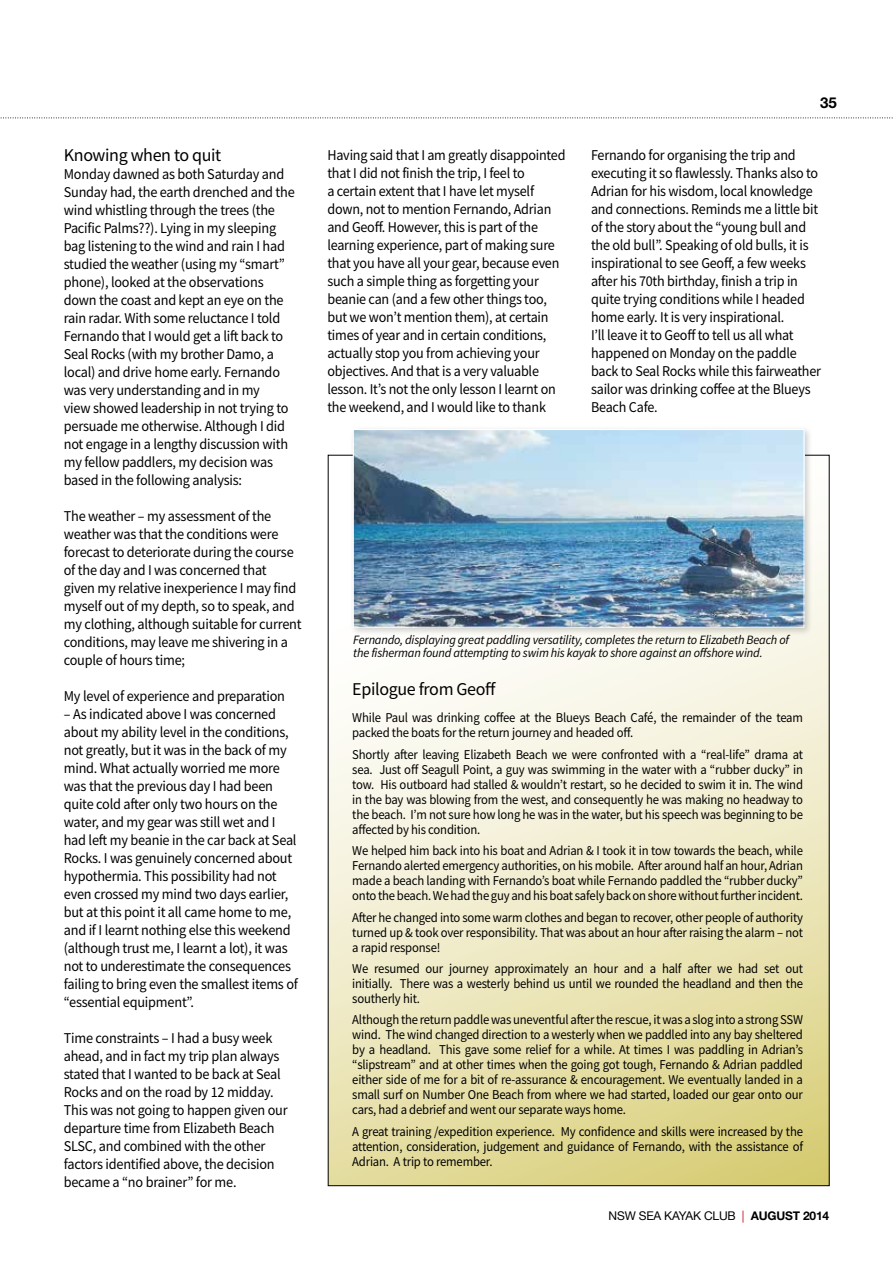
<style>
.page{position:relative;width:893px;height:1263px;background:#fff}
.page>*{position:absolute;margin:0;border:0;box-sizing:border-box;transform-origin:0 0}
.t1{font:18px "Source Sans Pro";letter-spacing:-.02em;color:#000}
.t2{font:15px/18px "Source Sans Pro";letter-spacing:-.015em;color:#000;scale:.95 1}
.t3{font:15px/18px "Source Sans Pro";letter-spacing:-.015em;color:#000;scale:.94 1}
.t4{font:700 15px "Helvetica Neue";color:#000}
.t5{font:13.5px/15px "Source Sans Pro";letter-spacing:-.015em;color:#000;text-align:justify;scale:.94 1}
.t6{font:italic 12.75px/13.5px "Source Sans Pro";letter-spacing:-.015em;color:#000}
.t7{font:12px "Helvetica Neue";letter-spacing:-.015em;color:#000}
.s1{color:#c2151c}
.s2{font-weight:700}
</style>
<div class="page">
<svg style="left:0;top:118px;width:893px;height:1px"></svg>
<svg style="left:330px;top:535px;width:497px;height:649px;background:#eee9c4"></svg>
<div style="left:349px;top:426px;width:464px;height:210px;background:#000;opacity:.2"></div>
<img style="left:355px;top:431px;width:448px;height:195px">
<div style="left:353px;top:429px;width:452px;height:199px;border:1px solid #fff"></div>
<h1 class="t1" style="left:64px;top:143px;width:159px">Knowing when to quit</h1>
<p class="t2" style="left:64px;top:165px;width:245px">Monday dawned as both Saturday and Sunday had, the earth drenched and the wind whistling through the trees (the Pacific Palms??). Lying in my sleeping bag listening to the wind and rain I had studied the weather (using my “smart” phone), looked at the observations down the coast and kept an eye on the rain radar. With some reluctance I told Fernando that I would get a lift back to Seal Rocks (with my brother Damo, a local) and drive home early. Fernando was very understanding and in my<br>view showed leadership in not trying to persuade me otherwise. Although I did not engage in a lengthy discussion with my fellow paddlers, my decision was based in the following analysis:</p>
<p class="t2" style="left:64px;top:507px;width:252px">The weather – my assessment of the weather was that the conditions were forecast to deteriorate during the course of the day and I was concerned that given my relative inexperience I may find myself out of my depth, so to speak, and my clothing, although suitable for current conditions, may leave me shivering in a couple of hours time;</p>
<p class="t2" style="left:64px;top:687px;width:234px">My level of experience and preparation</p>
<p class="t2" style="left:64px;top:705px;width:248px">– As indicated above I was concerned about my ability level in the conditions, not greatly, but it was in the back of my mind. What actually worried me more was that the previous day I had been quite cold after only two hours on the water, and my gear was still wet and I had left my beanie in the car back at Seal Rocks. I was genuinely concerned about hypothermia. This possibility had not even crossed my mind two days earlier, but at this point it all came home to me, and if I learnt nothing else this weekend (although trust me, I learnt a lot), it was not to underestimate the consequences failing to bring even the smallest items of “essential equipment”.</p>
<p class="t2" style="left:64px;top:1029px;width:237px">Time constraints – I had a busy week ahead, and in fact my trip plan always stated that I wanted to be back at Seal Rocks and on the road by 12 midday.<br>This was not going to happen given our departure time from Elizabeth Beach SLSC, and combined with the other factors identified above, the decision became a “no brainer” for me.</p>
<p class="t4" style="left:820px;top:93px;width:18px">35</p>
<p class="t3" style="left:327px;top:146px;width:255px">Having said that I am greatly disappointed that I did not finish the trip, I feel to<br>a certain extent that I have let myself down, not to mention Fernando, Adrian and Geoff. However, this is part of the learning experience, part of making sure that you have all your gear, because even such a simple thing as forgetting your beanie can (and a few other things too, but we won’t mention them), at certain times of year and in certain conditions, actually stop you from achieving your objectives. And that is a very valuable lesson. It’s not the only lesson I learnt on the weekend, and I would like to thank</p>
<p class="t3" style="left:591px;top:146px;width:246px">Fernando for organising the trip and executing it so flawlessly. Thanks also to Adrian for his wisdom, local knowledge and connections. Reminds me a little bit of the story about the “young bull and the old bull”. Speaking of old bulls, it is inspirational to see Geoff, a few weeks after his 70th birthday, finish a trip in quite trying conditions while I headed home early. It is very inspirational.<br>I’ll leave it to Geoff to tell us all what happened on Monday on the paddle back to Seal Rocks while this fairweather sailor was drinking coffee at the Blueys Beach Cafe.</p>
<p class="t6" style="left:353px;top:633px;width:437px">Fernando, displaying great paddling versatility, completes the return to Elizabeth Beach of the fisherman found attempting to swim his kayak to shore against an offshore wind.</p>
<h1 class="t1" style="left:352px;top:677px;width:145px">Epilogue from Geoff</h1>
<p class="t5" style="left:352px;top:710px;width:481px">While Paul was drinking coffee at the Blueys Beach Café, the remainder of the team packed the boats for the return journey and headed off.</p>
<p class="t5" style="left:352px;top:747px;width:481px">Shortly after leaving Elizabeth Beach we were confronted with a “real-life” drama at sea. Just off Seagull Point, a guy was swimming in the water with a “rubber ducky” in tow. His outboard had stalled &amp; wouldn’t restart, so he decided to swim it in. The wind in the bay was blowing from the west, and consequently he was making no headway to the beach. I’m not sure how long he was in the water, but his speech was beginning to be affected by his condition.</p>
<p class="t5" style="left:352px;top:843px;width:481px">We helped him back into his boat and Adrian &amp; I took it in tow towards the beach, while Fernando alerted emergency authorities, on his mobile. After around half an hour, Adrian made a beach landing with Fernando’s boat while Fernando paddled the “rubber ducky” onto the beach. We had the guy and his boat safely back on shore without further incident.</p>
<p class="t5" style="left:352px;top:909px;width:481px">After he changed into some warm clothes and began to recover, other people of authority turned up &amp; took over responsibility. That was about an hour after raising the alarm – not a rapid response!</p>
<p class="t5" style="left:352px;top:961px;width:481px">We resumed our journey approximately an hour and a half after we had set out initially. There was a westerly behind us until we rounded the headland and then the southerly hit.</p>
<p class="t5" style="left:352px;top:1012px;width:481px">Although the return paddle was uneventful after the rescue, it was a slog into a strong SSW wind. The wind changed direction to a westerly when we paddled into any bay sheltered by a headland. This gave some relief for a while. At times I was paddling in Adrian’s “slipstream” and at other times when the going got tough, Fernando &amp; Adrian paddled either side of me for a bit of re-assurance &amp; encouragement. We eventually landed in a small surf on Number One Beach from where we had started, loaded our gear onto our cars, had a debrief and went our separate ways home.</p>
<p class="t5" style="left:352px;top:1123px;width:481px">A great training /expedition experience. My confidence and skills were increased by the attention, consideration, judgement and guidance of Fernando, with the assistance of Adrian. A trip to remember.</p>
<p class="t7" style="left:609px;top:1209px;width:222px">NSW SEA KAYAK CLUB <span class="s1">|</span> <span class="s2">AUGUST 2014</span></p>
</div>
